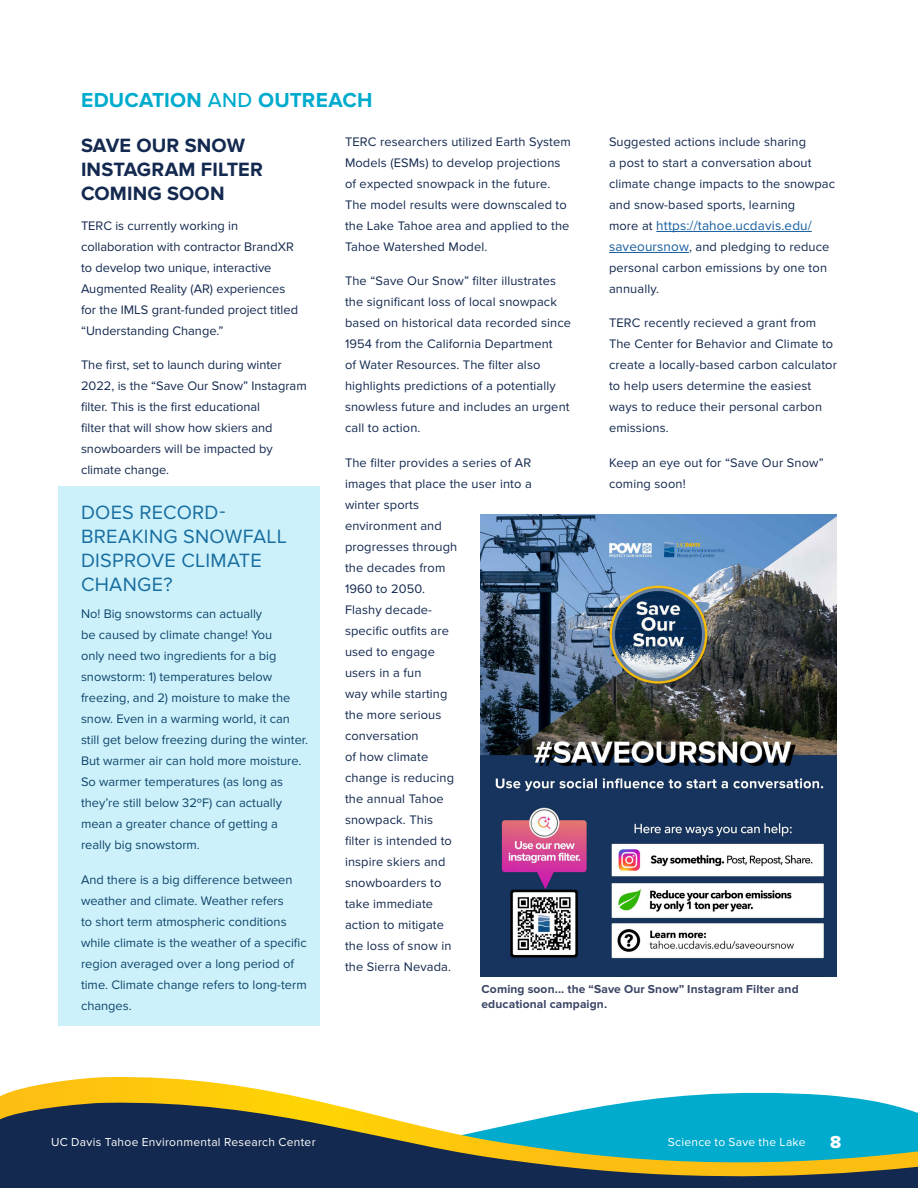
<style>
.page{position:relative;width:918px;height:1188px;background:#fff}
.page>*{position:absolute;margin:0;border:0;box-sizing:border-box;transform-origin:0 0}
.Headline2{font:700 21px "Proxima Nova";letter-spacing:.01em;color:#00abcd}
.Headline2-2{font:19.95px/24px "Proxima Nova";letter-spacing:.015em;color:#1e5b8f}
.Headline{font:700 19.95px/24px "Proxima Nova";letter-spacing:.005em;color:#13294f}
.t1{font:18px "Proxima Nova Extrabld";color:#fff}
.Text_for_newsletter{font:13.5px "Proxima Nova";letter-spacing:.01em;color:#175d9e}
.Text_for_newsletter-2{font:12.9px/21px "Proxima Nova";letter-spacing:.01em;color:#13294f}
.t2{font:700 12px/15px "Proxima Nova";letter-spacing:.01em;color:#3a4565}
.t3{font:12px "Proxima Nova";letter-spacing:.025em;color:#fff}
.s1{font-weight:500}
.s2{font-size:12.9px;color:#13294f}
.s3{font-size:13.5px;color:#175d9e}
</style>
<div class="page">
<svg style="left:0;top:1076px;width:866px;height:24px"></svg>
<svg style="left:0;top:1100px;width:918px;height:88px;background:#437473"></svg>
<hr style="left:656px;top:231px;width:156px;height:1px;background:#175d9e">
<hr style="left:609px;top:252px;width:80px;height:1px;background:#175d9e">
<img style="left:480px;top:514px;width:357px;height:462px">
<div style="left:58px;top:486px;width:262px;height:540px;background:#cdf1fa"></div>
<p class="Headline2" style="left:81px;top:88px;width:293px">EDUCATION <span class="s1">AND</span> OUTREACH</p>
<p class="Headline" style="left:81px;top:134px;width:184px">SAVE OUR SNOW<br>INSTAGRAM FILTER<br>COMING SOON</p>
<p class="Text_for_newsletter-2" style="left:81px;top:215px;width:219px">TERC is currently working in collaboration with contractor BrandXR to develop two unique, interactive Augmented Reality (AR) experiences for the IMLS grant-funded project titled “Understanding Change.”</p>
<p class="Text_for_newsletter-2" style="left:81px;top:355px;width:227px">The first, set to launch during winter 2022, is the “Save Our Snow” Instagram filter. This is the first educational<br>filter that will show how skiers and snowboarders will be impacted by climate change.</p>
<p class="Headline2-2" style="left:81px;top:501px;width:208px">DOES RECORD-<br>BREAKING SNOWFALL<br>DISPROVE CLIMATE<br>CHANGE?</p>
<p class="Text_for_newsletter-2" style="left:81px;top:604px;width:229px">No! Big snowstorms can actually<br>be caused by climate change! You<br>only need two ingredients for a big snowstorm: 1) temperatures below freezing, and 2) moisture to make the snow. Even in a warming world, it can still get below freezing during the winter.<br>But warmer air can hold more moisture.<br>So warmer temperatures (as long as they’re still below 32ºF) can actually mean a greater chance of getting a really big snowstorm.</p>
<p class="Text_for_newsletter-2" style="left:81px;top:869px;width:227px">And there is a big difference between weather and climate. Weather refers<br>to short term atmospheric conditions while climate is the weather of a specific region averaged over a long period of time. Climate change refers to long-term changes.</p>
<p class="Text_for_newsletter-2" style="left:345px;top:131px;width:227px">TERC researchers utilized Earth System Models (ESMs) to develop projections of expected snowpack in the future.<br>The model results were downscaled to the Lake Tahoe area and applied to the Tahoe Watershed Model.</p>
<p class="Text_for_newsletter-2" style="left:345px;top:271px;width:228px">The “Save Our Snow” filter illustrates the significant loss of local snowpack based on historical data recorded since 1954 from the California Department<br>of Water Resources. The filter also highlights predictions of a potentially snowless future and includes an urgent call to action.</p>
<p class="Text_for_newsletter-2" style="left:345px;top:452px;width:188px">The filter provides a series of AR images that place the user into a winter sports<br>environment and<br>progresses through<br>the decades from<br>1960 to 2050.<br>Flashy decade-<br>specific outfits are<br>used to engage<br>users in a fun<br>way while starting<br>the more serious<br>conversation<br>of how climate<br>change is reducing<br>the annual Tahoe<br>snowpack. This<br>filter is intended to<br>inspire skiers and<br>snowboarders to<br>take immediate<br>action to mitigate<br>the loss of snow in<br>the Sierra Nevada.</p>
<p class="Text_for_newsletter-2" style="left:609px;top:131px;width:228px">Suggested actions include sharing<br>a post to start a conversation about climate change impacts to the snowpac and snow-based sports, learning</p>
<p class="Text_for_newsletter" style="left:609px;top:217px;width:204px"><span class="s2">more at</span> https://tahoe.ucdavis.edu/</p>
<p class="Text_for_newsletter-2" style="left:609px;top:236px;width:222px"><span class="s3">saveoursnow</span>, and pledging to reduce personal carbon emissions by one ton annually.</p>
<p class="Text_for_newsletter-2" style="left:609px;top:313px;width:229px">TERC recently recieved a grant from The Center for Behavior and Climate to create a locally-based carbon calculator to help users determine the easiest ways to reduce their personal carbon emissions.</p>
<p class="Text_for_newsletter-2" style="left:609px;top:452px;width:216px">Keep an eye out for “Save Our Snow” coming soon!</p>
<p class="t2" style="left:482px;top:983px;width:319px">Coming soon... the “Save Our Snow” Instagram Filter and educational campaign.</p>
<p class="t3" style="left:51px;top:1135px;width:266px">UC Davis Tahoe Environmental Research Center</p>
<p class="t3" style="left:668px;top:1135px;width:139px">Science to Save the Lake</p>
<h3 class="t1" style="left:830px;top:1131px;width:13px">8</h3>
</div>
